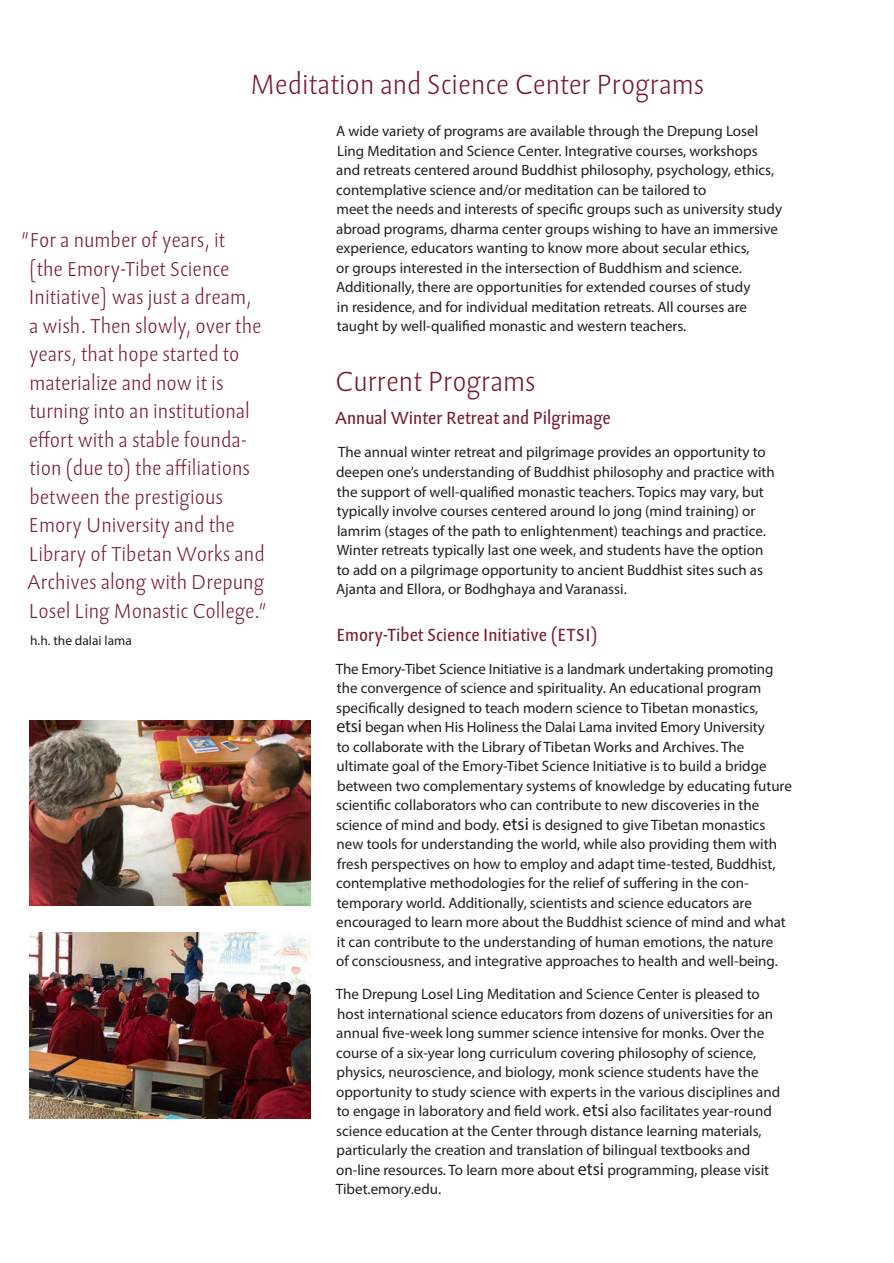
<style>
.page{position:relative;width:894px;height:1263px;background:#fff}
.page>*{position:absolute;margin:0;border:0;box-sizing:border-box;transform-origin:0 0}
.t1{font:300 33px "Grotext KLTF";color:#78192d}
.t2{font:300 24px/28.5px "Grotext KLTF";color:#78192d}
.t3{font:21px "Grotext KLTF";color:#78192d}
.t4{font:15px/19.5px "Myriad Pro";color:#231f20}
.t5{font:13.35px "Myriad Pro";color:#231f20}
.s1{font-size:18px}
</style>
<div class="page">
<img style="left:30px;top:720px;width:280px;height:185px">
<img style="left:29px;top:932px;width:281px;height:186px">
<h1 class="t1" style="left:250px;top:64px;width:455px">Meditation and Science Center Programs</h1>
<p class="t2" style="left:20px;top:226px;width:249px">“For a number of years, it<br>[the Emory-Tibet Science<br>Initiative] was just a dream,<br>a wish. Then slowly, over the years, that hope started to materialize and now it is turning into an institutional effort with a stable founda&shy;tion (due to) the affiliations between the prestigious<br>Emory University and the<br>Library of Tibetan Works and<br>Archives along with Drepung<br>Losel Ling Monastic College.”</p>
<p class="t5" style="left:30px;top:632px;width:103px">h.h. the dalai lama</p>
<p class="t4" style="left:336px;top:121px;width:447px">A wide variety of programs are available through the Drepung Losel Ling Meditation and Science Center. Integrative courses, workshops and retreats centered around Buddhist philosophy, psychology, ethics, contemplative science and/or meditation can be tailored to<br>meet the needs and interests of specific groups such as university study abroad programs, dharma center groups wishing to have an immersive experience, educators wanting to know more about secular ethics,<br>or groups interested in the intersection of Buddhism and science.<br>Additionally, there are opportunities for extended courses of study<br>in residence, and for individual meditation retreats. All courses are taught by well-qualified monastic and western teachers.</p>
<h1 class="t1" style="left:335px;top:362px;width:202px">Current Programs</h1>
<h3 class="t3" style="left:335px;top:405px;width:277px">Annual Winter Retreat and Pilgrimage</h3>
<p class="t4" style="left:336px;top:442px;width:440px">The annual winter retreat and pilgrimage provides an opportunity to deepen one’s understanding of Buddhist philosophy and practice with the support of well-qualified monastic teachers. Topics may vary, but typically involve courses centered around lo jong (mind training) or lamrim (stages of the path to enlightenment) teachings and practice.<br>Winter retreats typically last one week, and students have the option to add on a pilgrimage opportunity to ancient Buddhist sites such as Ajanta and Ellora, or Bodhghaya and Varanassi.</p>
<h3 class="t3" style="left:336px;top:621px;width:262px">Emory-Tibet Science Initiative (ETSI)</h3>
<p class="t4" style="left:336px;top:658px;width:457px">The Emory-Tibet Science Initiative is a landmark undertaking promoting the convergence of science and spirituality. An educational program specifically designed to teach modern science to Tibetan monastics,<br><span class="s1">etsi</span> began when His Holiness the Dalai Lama invited Emory University<br>to collaborate with the Library of Tibetan Works and Archives. The ultimate goal of the Emory-Tibet Science Initiative is to build a bridge between two complementary systems of knowledge by educating future scientific collaborators who can contribute to new discoveries in the science of mind and body. <span class="s1">etsi</span> is designed to give Tibetan monastics new tools for understanding the world, while also providing them with fresh perspectives on how to employ and adapt time-tested, Buddhist, contemplative methodologies for the relief of suffering in the con&shy;temporary world. Additionally, scientists and science educators are encouraged to learn more about the Buddhist science of mind and what it can contribute to the understanding of human emotions, the nature<br>of consciousness, and integrative approaches to health and well-being.</p>
<p class="t4" style="left:336px;top:984px;width:446px">The Drepung Losel Ling Meditation and Science Center is pleased to host international science educators from dozens of universities for an annual five-week long summer science intensive for monks. Over the course of a six-year long curriculum covering philosophy of science, physics, neuroscience, and biology, monk science students have the opportunity to study science with experts in the various disciplines and to engage in laboratory and field work. <span class="s1">etsi</span> also facilitates year-round science education at the Center through distance learning materials, particularly the creation and translation of bilingual textbooks and on-line resources. To learn more about <span class="s1">etsi</span> programming, please visit Tibet.emory.edu.</p>
</div>
